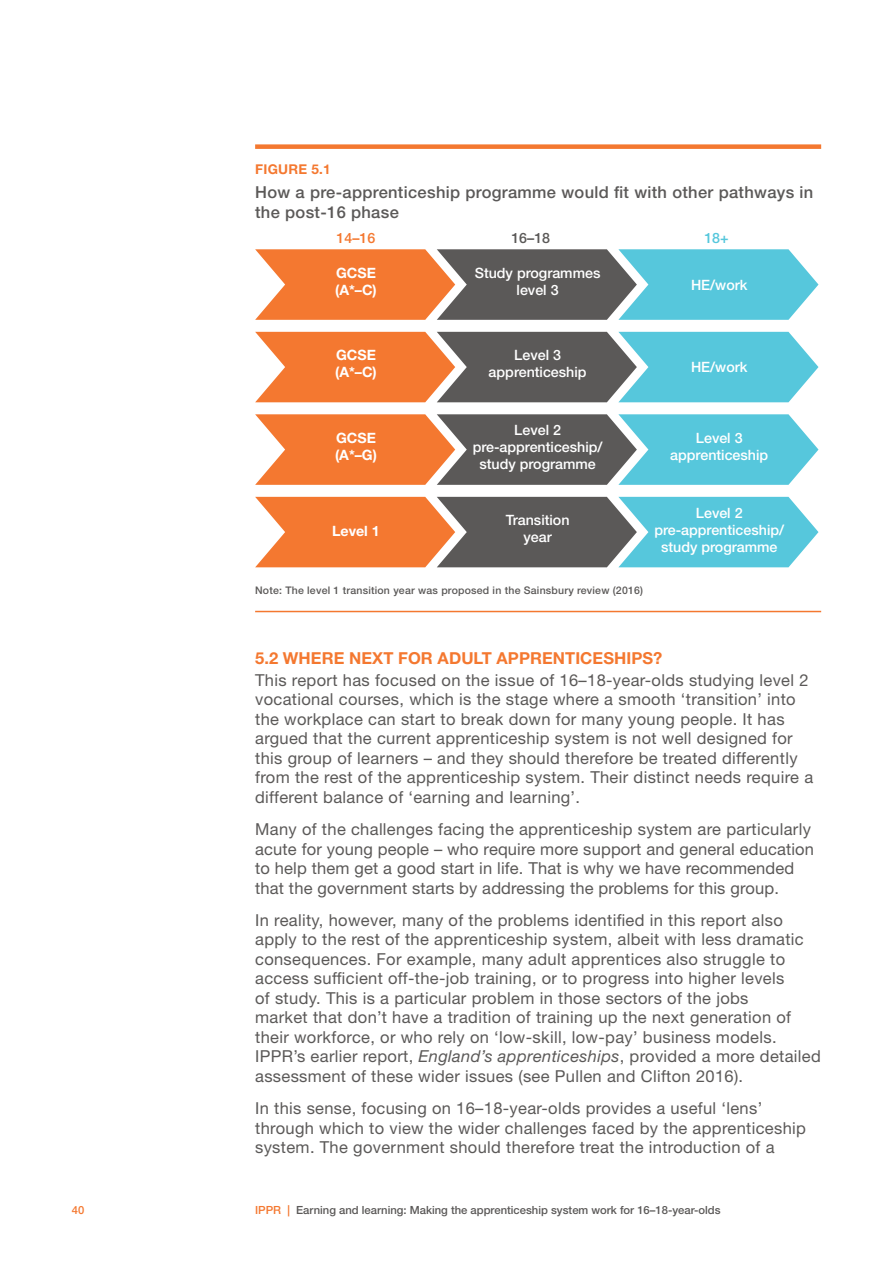
<style>
.page{position:relative;width:893px;height:1263px;background:#fff}
.page>*{position:absolute;margin:0;border:0;box-sizing:border-box;transform-origin:0 0}
.Body_para{font:16.5px/19.5px "Helvetica Neue LT Std";letter-spacing:.02em;color:#5b5958}
.Figure_table_header{font:500 16.5px/19.5px "Helvetica Neue LT Std";letter-spacing:.02em;color:#5b5958}
.Subhead_1{font:700 16.5px "Helvetica Neue LT Std";letter-spacing:.005em;color:#f47830}
.t1{font:500 14.25px/17.1px "Helvetica Neue LT Std";color:#fff;text-align:center}
.t2{font:700 14.25px/17.1px "Helvetica Neue LT Std";color:#fff}
.t3{font:500 14.25px "Helvetica Neue LT Std";color:#f47830}
.t4{font:500 14.25px "Helvetica Neue LT Std";color:#5b5958}
.t5{font:500 14.25px "Helvetica Neue LT Std";color:#56c7dc}
.Figure_header_rule_a{font:700 13.5px "Helvetica Neue LT Std";letter-spacing:.02em;color:#f47830}
.t6{font:500 11.25px "Helvetica Neue LT Std";color:#5b5958}
.t7{font:500 11.25px "Helvetica Neue LT Std";color:#f47830}
.Figure_source_note_r{font:500 10.5px "Helvetica Neue LT Std";letter-spacing:.02em;color:#5b5958}
.s1{font-style:italic}
.s2{color:#f47830}
</style>
<div class="page">
<div style="left:255px;top:144px;width:566px;height:5px;background:#f47830"></div>
<hr style="left:255px;top:611px;width:566px;height:1px;background:#f47830">
<svg style="left:255px;top:249px;width:563px;height:71px;background:#979384"></svg>
<svg style="left:255px;top:332px;width:563px;height:70px;background:#979383"></svg>
<svg style="left:255px;top:414px;width:563px;height:71px;background:#979384"></svg>
<svg style="left:255px;top:497px;width:563px;height:70px;background:#979383"></svg>
<p class="Figure_header_rule_a" style="left:255px;top:161px;width:77px">FIGURE 5.1</p>
<p class="Figure_table_header" style="left:255px;top:182px;width:560px">How a pre-apprenticeship programme would fit with other pathways in the post-16 phase</p>
<p class="t3" style="left:337px;top:229px;width:40px">14–16</p>
<p class="t4" style="left:511px;top:229px;width:40px">16–18</p>
<p class="t5" style="left:704px;top:229px;width:26px">18+</p>
<p class="t2" style="left:335px;top:264px;width:43px">GCSE (A*–C)</p>
<p class="t1" style="left:475px;top:264px;width:127px">Study programmes level 3</p>
<p class="t1" style="left:691px;top:276px;width:58px">HE/work</p>
<p class="t2" style="left:335px;top:346px;width:43px">GCSE (A*–C)</p>
<p class="t1" style="left:489px;top:346px;width:99px">Level 3 apprenticeship</p>
<p class="t1" style="left:691px;top:358px;width:58px">HE/work</p>
<p class="t2" style="left:335px;top:429px;width:43px">GCSE (A*–G)</p>
<p class="t1" style="left:473px;top:421px;width:131px">Level 2 pre-apprenticeship/ study programme</p>
<p class="t1" style="left:670px;top:429px;width:99px">Level 3 apprenticeship</p>
<p class="t2" style="left:332px;top:522px;width:49px">Level 1</p>
<p class="t1" style="left:506px;top:511px;width:65px">Transition year</p>
<p class="t1" style="left:654px;top:504px;width:131px">Level 2 pre-apprenticeship/ study programme</p>
<p class="Figure_source_note_r" style="left:255px;top:584px;width:389px">Note: The level 1 transition year was proposed in the Sainsbury review (2016)</p>
<p class="Subhead_1" style="left:255px;top:648px;width:409px">5.2 WHERE NEXT FOR ADULT APPRENTICESHIPS?</p>
<p class="Body_para" style="left:255px;top:670px;width:560px">This report has focused on the issue of 16–18-year-olds studying level 2 vocational courses, which is the stage where a smooth ‘transition’ into the workplace can start to break down for many young people. It has argued that the current apprenticeship system is not well designed for this group of learners – and they should therefore be treated differently from the rest of the apprenticeship system. Their distinct needs require a different balance of ‘earning and learning’.</p>
<p class="Body_para" style="left:255px;top:819px;width:560px">Many of the challenges facing the apprenticeship system are particularly acute for young people – who require more support and general education to help them get a good start in life. That is why we have recommended that the government starts by addressing the problems for this group.</p>
<p class="Body_para" style="left:255px;top:910px;width:567px">In reality, however, many of the problems identified in this report also apply to the rest of the apprenticeship system, albeit with less dramatic consequences. For example, many adult apprentices also struggle to access sufficient off-the-job training, or to progress into higher levels<br>of study. This is a particular problem in those sectors of the jobs<br>market that don’t have a tradition of training up the next generation of their workforce, or who rely on ‘low-skill, low-pay’ business models.<br>IPPR’s earlier report, <span class="s1">England’s apprenticeships</span>, provided a more detailed assessment of these wider issues (see Pullen and Clifton 2016).</p>
<p class="Body_para" style="left:255px;top:1098px;width:552px">In this sense, focusing on 16–18-year-olds provides a useful ‘lens’ through which to view the wider challenges faced by the apprenticeship system. The government should therefore treat the introduction of a</p>
<p class="t7" style="left:72px;top:1203px;width:14px">40</p>
<p class="t6" style="left:255px;top:1203px;width:467px"><span class="s2">IPPR |</span> Earning and learning: Making the apprenticeship system work for 16–18-year-olds</p>
</div>
